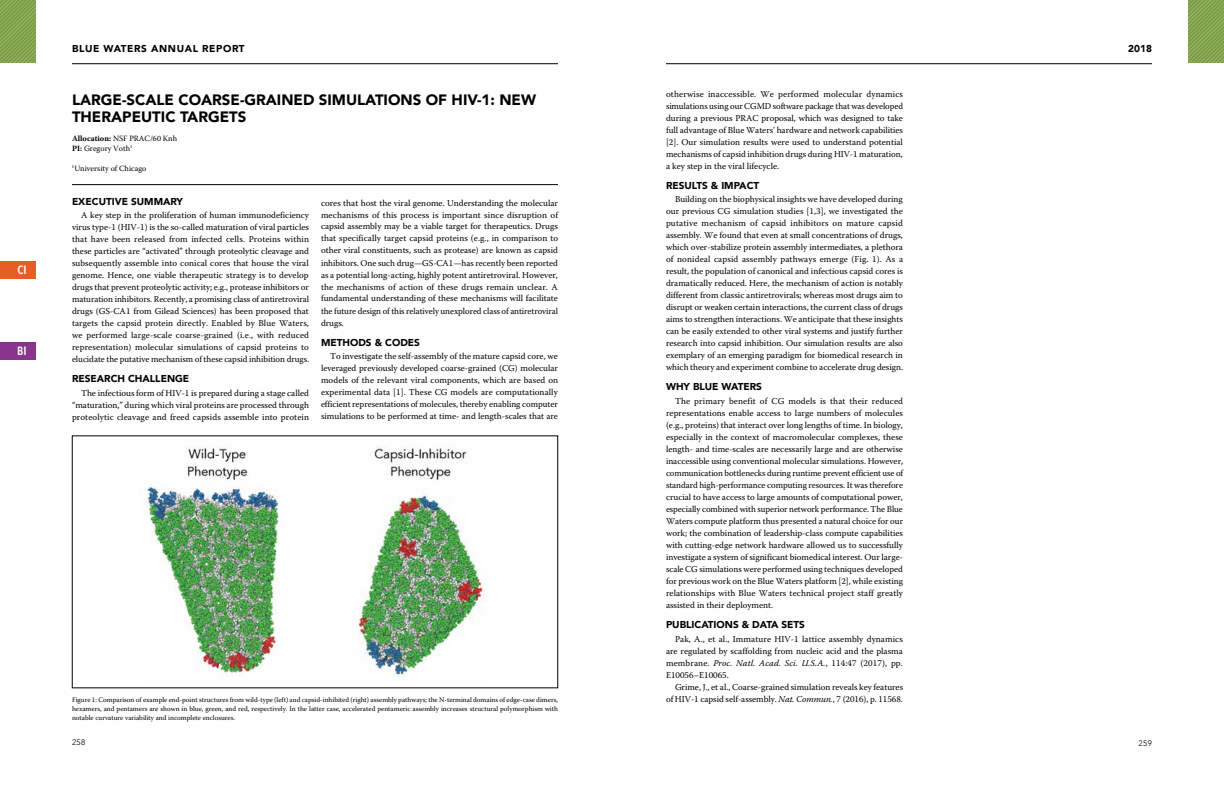
<style>
.page{position:relative;width:1224px;height:792px;background:#fff}
.page>*{position:absolute;margin:0;border:0;box-sizing:border-box;transform-origin:0 0}
.t1{font:900 15px/17px "Avenir";color:#000}
.t2{font:600 12px "Avenir Next Condensed";color:#fff}
.t3{font:900 10px "Avenir";color:#000}
.t4{font:900 10px "Avenir";letter-spacing:.06em;color:#000}
.t5{font:9px/12px "Warnock Pro";color:#000;text-align:justify}
.t6{font:8px/10px "Warnock Pro";color:#000}
.t7{font:300 8px "Avenir";letter-spacing:.06em;color:#000}
.t8{font:7px/9px "Warnock Pro";color:#000;text-align:justify}
.s1{font-weight:700}
.s2{font-style:italic}
</style>
<div class="page">
<hr style="left:72px;top:184px;width:486px;height:1px;background:#000">
<div style="left:0;top:261px;width:36px;height:18px;background:#e85c26"></div>
<div style="left:0;top:342px;width:36px;height:18px;background:#89348d"></div>
<img style="left:140px;top:446px;width:345px;height:237px">
<img style="left:0;top:0;width:36px;height:63px">
<img style="left:1188px;top:0;width:36px;height:63px">
<hr style="left:666px;top:63px;width:486px;height:1px;background:#000">
<hr style="left:72px;top:63px;width:486px;height:1px;background:#000">
<h2 class="t2" style="left:17px;top:260px;width:11px">CI</h2>
<h2 class="t2" style="left:17px;top:341px;width:11px">BI</h2>
<p class="t4" style="left:72px;top:40px;width:174px">BLUE WATERS ANNUAL REPORT</p>
<p class="t3" style="left:1128px;top:40px;width:25px">2018</p>
<h1 class="t1" style="left:72px;top:91px;width:466px">LARGE-SCALE COARSE-GRAINED SIMULATIONS OF HIV-1: NEW<br>THERAPEUTIC TARGETS</h1>
<p class="t6" style="left:72px;top:133px;width:107px"><span class="s1">Allocation:</span> NSF PRAC/60 Knh<br><span class="s1">PI:</span> Gregory Voth<sup>1</sup></p>
<p class="t6" style="left:72px;top:163px;width:76px"><sup>1</sup>University of Chicago</p>
<p class="t3" style="left:72px;top:192px;width:113px">EXECUTIVE SUMMARY</p>
<p class="t5" style="left:72px;top:209px;width:239px;text-indent:9px">A key step in the proliferation of human immunodeficiency virus type-1 (HIV-1) is the so-called maturation of viral particles that have been released from infected cells. Proteins within these particles are “activated” through proteolytic cleavage and subsequently assemble into conical cores that house the viral genome. Hence, one viable therapeutic strategy is to develop drugs that prevent proteolytic activity; e.g., protease inhibitors or maturation inhibitors. Recently, a promising class of antiretroviral drugs (GS-CA1 from Gilead Sciences) has been proposed that targets the capsid protein directly. Enabled by Blue Waters, we performed large-scale coarse-grained (i.e., with reduced representation) molecular simulations of capsid proteins to elucidate the putative mechanism of these capsid inhibition drugs.</p>
<p class="t3" style="left:72px;top:370px;width:119px">RESEARCH CHALLENGE</p>
<p class="t5" style="left:72px;top:387px;width:239px;text-indent:9px">The infectious form of HIV-1 is prepared during a stage called “maturation,” during which viral proteins are processed through proteolytic cleavage and freed capsids assemble into protein</p>
<p class="t5" style="left:321px;top:196px;width:239px">cores that host the viral genome. Understanding the molecular mechanisms of this process is important since disruption of capsid assembly may be a viable target for therapeutics. Drugs that specifically target capsid proteins (e.g., in comparison to other viral constituents, such as protease) are known as capsid inhibitors. One such drug—GS-CA1—has recently been reported as a potential long-acting, highly potent antiretroviral. However, the mechanisms of action of these drugs remain unclear. A fundamental understanding of these mechanisms will facilitate the future design of this relatively unexplored class of antiretroviral drugs.</p>
<p class="t3" style="left:321px;top:333px;width:101px">METHODS &amp; CODES</p>
<p class="t5" style="left:321px;top:350px;width:239px;text-indent:9px">To investigate the self-assembly of the mature capsid core, we leveraged previously developed coarse-grained (CG) molecular models of the relevant viral components, which are based on experimental data [1]. These CG models are computationally efficient representations of molecules, thereby enabling computer simulations to be performed at time- and length-scales that are</p>
<p class="t8" style="left:72px;top:695px;width:488px">Figure 1: Comparison of example end-point structures from wild-type (left) and capsid-inhibited (right) assembly pathways; the N-terminal domains of edge-case dimers, hexamers, and pentamers are shown in blue, green, and red, respectively. In the latter case, accelerated pentameric assembly increases structural polymorphism with notable curvature variability and incomplete enclosures.</p>
<p class="t5" style="left:666px;top:88px;width:239px">otherwise inaccessible. We performed molecular dynamics simulations using our CGMD software package that was developed during a previous PRAC proposal, which was designed to take full advantage of Blue Waters’ hardware and network capabilities [2]. Our simulation results were used to understand potential mechanisms of capsid inhibition drugs during HIV-1 maturation, a key step in the viral lifecycle.</p>
<p class="t3" style="left:666px;top:177px;width:95px">RESULTS &amp; IMPACT</p>
<p class="t5" style="left:666px;top:193px;width:239px;text-indent:9px">Building on the biophysical insights we have developed during our previous CG simulation studies [1,3], we investigated the putative mechanism of capsid inhibitors on mature capsid assembly. We found that even at small concentrations of drugs, which over-stabilize protein assembly intermediates, a plethora of nonideal capsid assembly pathways emerge (Fig. 1). As a result, the population of canonical and infectious capsid cores is dramatically reduced. Here, the mechanism of action is notably different from classic antiretrovirals; whereas most drugs aim to disrupt or weaken certain interactions, the current class of drugs aims to strengthen interactions. We anticipate that these insights can be easily extended to other viral systems and justify further research into capsid inhibition. Our simulation results are also exemplary of an emerging paradigm for biomedical research in which theory and experiment combine to accelerate drug design.</p>
<p class="t3" style="left:666px;top:378px;width:98px">WHY BLUE WATERS</p>
<p class="t5" style="left:666px;top:395px;width:239px;text-indent:9px">The primary benefit of CG models is that their reduced representations enable access to large numbers of molecules (e.g., proteins) that interact over long lengths of time. In biology, especially in the context of macromolecular complexes, these length- and time-scales are necessarily large and are otherwise inaccessible using conventional molecular simulations. However, communication bottlenecks during runtime prevent efficient use of standard high-performance computing resources. It was therefore crucial to have access to large amounts of computational power, especially combined with superior network performance. The Blue Waters compute platform thus presented a natural choice for our work; the combination of leadership-class compute capabilities with cutting-edge network hardware allowed us to successfully investigate a system of significant biomedical interest. Our large&shy;scale CG simulations were performed using techniques developed for previous work on the Blue Waters platform [2], while existing relationships with Blue Waters technical project staff greatly assisted in their deployment.</p>
<p class="t3" style="left:666px;top:616px;width:141px">PUBLICATIONS &amp; DATA SETS</p>
<p class="t5" style="left:666px;top:633px;width:239px;text-indent:9px">Pak, A., et al., Immature HIV-1 lattice assembly dynamics are regulated by scaffolding from nucleic acid and the plasma membrane. <span class="s2">Proc. Natl. Acad. Sci. U.S.A.</span>, 114:47 (2017), pp.<br>E10056–E10065.</p>
<p class="t5" style="left:666px;top:681px;width:239px;text-align:right">Grime, J., et al., Coarse-grained simulation reveals key features of HIV-1 capsid self-assembly. <span class="s2">Nat. Commun.</span>, 7 (2016), p. 11568.</p>
<p class="t7" style="left:72px;top:738px;width:15px">258</p>
<p class="t7" style="left:1139px;top:738px;width:15px">259</p>
</div>
